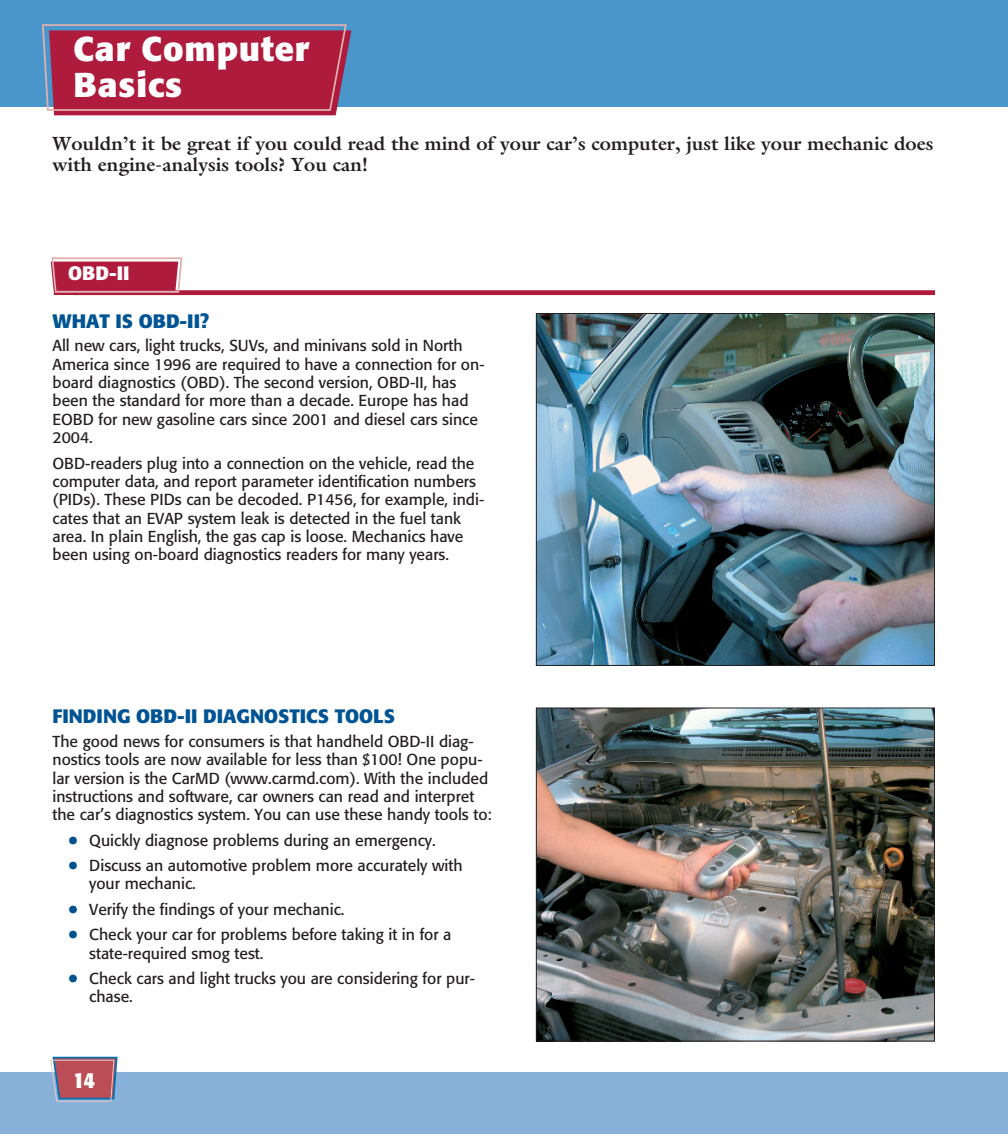
<style>
.page{position:relative;width:1008px;height:1134px;background:#fff}
.page>*{position:absolute;margin:0;border:0;box-sizing:border-box;transform-origin:0 0}
.t1{font:700 34.12px/36.4px "Formata";letter-spacing:.025em;color:#fff}
.t2{font:700 condensed 22.75px "Formata";color:#fff}
.t3{font:700 19.25px/21px "Galliard Std";color:#231f20}
.t4{font:700 19.25px "Formata";color:#015494}
.t5{font:700 19.25px "Formata";color:#fff}
.t6{font:15.75px/18.4px "Formata";color:#231f20}
.s1{font-size:29.75px;color:#01518d}
</style>
<div class="page">
<div style="left:0;top:0;width:1008px;height:107px;background:#4a95ca"></div>
<div style="left:0;top:1072px;width:1008px;height:62px;background:#88b1d9"></div>
<svg style="left:50px;top:1057px;width:68px;height:45px;background:#a46778"></svg>
<div style="left:74px;top:290px;width:860px;height:5px;background:#ae1b3d"></div>
<svg style="left:51px;top:257px;width:132px;height:38px;background:#bc445e"></svg>
<svg style="left:42px;top:24px;width:309px;height:91px;background:#a72e50"></svg>
<img style="left:538px;top:315px;width:395px;height:349px">
<div style="left:536px;top:313px;width:399px;height:353px;border:1px solid #231f20"></div>
<img style="left:538px;top:710px;width:395px;height:329px">
<div style="left:536px;top:708px;width:399px;height:333px;border:1px solid #231f20"></div>
<h1 class="t1" style="left:74px;top:33px;width:237px">Car Computer<br>Basics</h1>
<p class="t3" style="left:52px;top:135px;width:882px">Wouldn’t it be great if you could read the mind of your car’s computer, just like your mechanic does with engine-analysis tools? You can!</p>
<p class="t5" style="left:68px;top:264px;width:63px">OBD-II</p>
<p class="t4" style="left:52px;top:312px;width:158px">WHAT IS OBD-II?</p>
<p class="t6" style="left:52px;top:338px;width:434px">All new cars, light trucks, SUVs, and minivans sold in North America since 1996 are required to have a connection for on&shy;board diagnostics (OBD). The second version, OBD-II, has been the standard for more than a decade. Europe has had EOBD for new gasoline cars since 2001 and diesel cars since 2004.</p>
<p class="t6" style="left:52px;top:455px;width:433px">OBD-readers plug into a connection on the vehicle, read the computer data, and report parameter identification numbers (PIDs). These PIDs can be decoded. P1456, for example, indi&shy;cates that an EVAP system leak is detected in the fuel tank area. In plain English, the gas cap is loose. Mechanics have been using on-board diagnostics readers for many years.</p>
<p class="t4" style="left:52px;top:708px;width:344px">FINDING OBD-II DIAGNOSTICS TOOLS</p>
<p class="t6" style="left:52px;top:733px;width:441px">The good news for consumers is that handheld OBD-II diag&shy;nostics tools are now available for less than $100! One popu&shy;lar version is the CarMD (www.carmd.com). With the included instructions and software, car owners can read and interpret the car’s diagnostics system. You can use these handy tools to:</p>
<p class="t6" style="left:68px;top:832px;width:369px"><span class="s1">•</span> Quickly diagnose problems during an emergency.</p>
<p class="t6" style="left:89px;top:858px;width:375px;text-indent:-21px"><span class="s1">•</span> Discuss an automotive problem more accurately with your mechanic.</p>
<p class="t6" style="left:68px;top:901px;width:278px"><span class="s1">•</span> Verify the findings of your mechanic.</p>
<p class="t6" style="left:89px;top:927px;width:364px;text-indent:-21px"><span class="s1">•</span> Check your car for problems before taking it in for a state-required smog test.</p>
<p class="t6" style="left:89px;top:970px;width:387px;text-indent:-21px"><span class="s1">•</span> Check cars and light trucks you are considering for pur&shy;chase.</p>
<h2 class="t2" style="left:73px;top:1070px;width:24px">14</h2>
</div>
